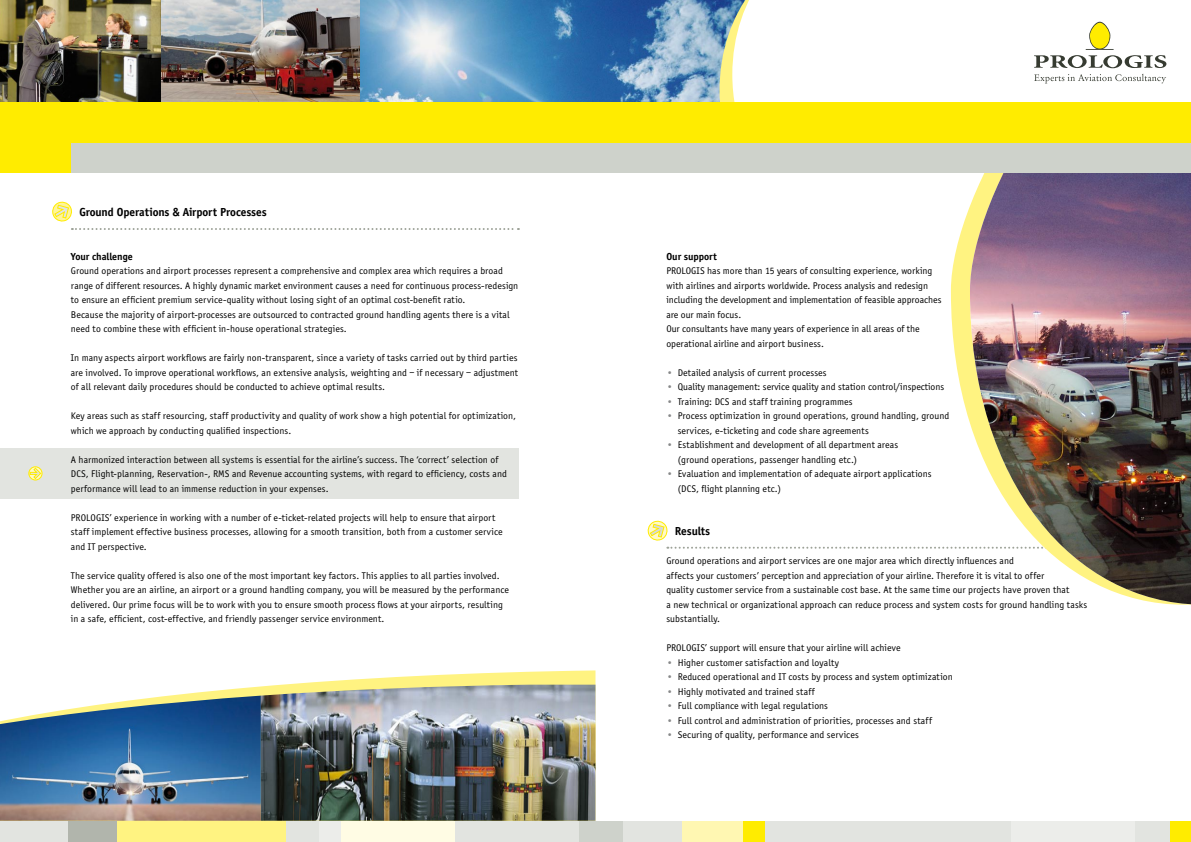
<style>
.page{position:relative;width:1191px;height:842px;background:#fff}
.page>*{position:absolute;margin:0;border:0;box-sizing:border-box;transform-origin:0 0}
.t1{font:700 12px "Officina Sans";letter-spacing:-.005em;color:#000}
.t2{font:700 10.5px "Officina Sans";color:#000}
.t3{font:10px/14.5px "Officina Sans";letter-spacing:.005em;color:#000}
.t4{font:10px/14.5px "Officina Sans";color:#878889;text-align:justify}
</style>
<div class="page">
<img style="left:160px;top:0;width:200px;height:102px">
<img style="left:0;top:0;width:160px;height:102px">
<div style="left:0;top:448px;width:519px;height:50px;background:#e2e4e0"></div>
<svg style="left:28px;top:466px;width:15px;height:15px"></svg>
<svg style="left:667px;top:547px;width:284px;height:2px"></svg>
<svg style="left:647px;top:520px;width:21px;height:21px"></svg>
<svg style="left:951px;top:206px;width:19px;height:343px"></svg>
<img style="left:970px;top:173px;width:221px;height:432px">
<img style="left:360px;top:0;width:359px;height:102px">
<svg style="left:719px;top:0;width:30px;height:102px"></svg>
<svg style="left:1034px;top:22px;width:132px;height:46px"></svg>
<div style="left:1090px;top:23px;width:19px;height:26px;background:#ffec00;border-radius:50%"></div>
<svg style="left:1034px;top:74px;width:132px;height:9px"></svg>
<svg style="left:72px;top:228px;width:447px;height:2px"></svg>
<svg style="left:52px;top:201px;width:20px;height:21px"></svg>
<div style="left:0;top:102px;width:1191px;height:71px;background:#ffec00"></div>
<div style="left:71px;top:143px;width:1120px;height:30px;background:#ced2cb"></div>
<svg style="left:167px;top:670px;width:428px;height:26px"></svg>
<img style="left:0;top:696px;width:261px;height:125px">
<img style="left:261px;top:685px;width:334px;height:136px">
<div style="left:0;top:821px;width:1191px;height:21px;background:#e2e4e0"></div>
<div style="left:68px;top:821px;width:60px;height:21px;background:#b1b5ac"></div>
<div style="left:682px;top:821px;width:82px;height:21px;background:#fff7b2"></div>
<div style="left:117px;top:821px;width:168px;height:21px;background:#fff381"></div>
<div style="left:327px;top:821px;width:127px;height:21px;background:#fffce4"></div>
<div style="left:743px;top:821px;width:22px;height:21px;background:#ffec00"></div>
<div style="left:319px;top:821px;width:21px;height:21px;background:#ecedea"></div>
<div style="left:1169px;top:821px;width:22px;height:21px;background:#ffec00"></div>
<div style="left:1011px;top:821px;width:123px;height:21px;background:#ecedea"></div>
<div style="left:579px;top:821px;width:44px;height:21px;background:#ced2cb"></div>
<p class="t1" style="left:79px;top:205px;width:189px">Ground Operations &amp; Airport Processes</p>
<p class="t2" style="left:71px;top:250px;width:63px">Your challenge</p>
<p class="t3" style="left:71px;top:264px;width:449px">Ground operations and airport processes represent a comprehensive and complex area which requires a broad range of different resources. A highly dynamic market environment causes a need for continuous process-redesign to ensure an efficient premium service-quality without losing sight of an optimal cost-benefit ratio.<br>Because the majority of airport-processes are outsourced to contracted ground handling agents there is a vital need to combine these with efficient in-house operational strategies.</p>
<p class="t3" style="left:71px;top:351px;width:449px;text-align:justify">In many aspects airport workflows are fairly non-transparent, since a variety of tasks carried out by third parties are involved. To improve operational workflows, an extensive analysis, weighting and – if necessary – adjustment of all relevant daily procedures should be conducted to achieve optimal results.</p>
<p class="t3" style="left:71px;top:409px;width:446px">Key areas such as staff resourcing, staff productivity and quality of work show a high potential for optimization, which we approach by conducting qualified inspections.</p>
<p class="t3" style="left:71px;top:452px;width:437px">A harmonized interaction between all systems is essential for the airline’s success. The ‘correct’ selection of<br>DCS, Flight-planning, Reservation-, RMS and Revenue accounting systems, with regard to efficiency, costs and performance will lead to an immense reduction in your expenses.</p>
<p class="t3" style="left:71px;top:510px;width:433px">PROLOGIS’ experience in working with a number of e-ticket-related projects will help to ensure that airport staff implement effective business processes, allowing for a smooth transition, both from a customer service and IT perspective.</p>
<p class="t3" style="left:71px;top:568px;width:439px">The service quality offered is also one of the most important key factors. This applies to all parties involved.<br>Whether you are an airline, an airport or a ground handling company, you will be measured by the performance delivered. Our prime focus will be to work with you to ensure smooth process flows at your airports, resulting in a safe, efficient, cost-effective, and friendly passenger service environment.</p>
<p class="t2" style="left:666px;top:250px;width:52px">Our support</p>
<p class="t3" style="left:666px;top:264px;width:277px">PROLOGIS has more than 15 years of consulting experience, working with airlines and airports worldwide. Process analysis and redesign including the development and implementation of feasible approaches are our main focus.<br>Our consultants have many years of experience in all areas of the operational airline and airport business.</p>
<p class="t3" style="left:677px;top:365px;width:273px">Detailed analysis of current processes<br>Quality management: service quality and station control/inspections Training: DCS and staff training programmes<br>Process optimization in ground operations, ground handling, ground services, e-ticketing and code share agreements<br>Establishment and development of all department areas<br>(ground operations, passenger handling etc.)<br>Evaluation and implementation of adequate airport applications (DCS, flight planning etc.)</p>
<p class="t1" style="left:675px;top:524px;width:37px">Results</p>
<p class="t3" style="left:666px;top:554px;width:422px">Ground operations and airport services are one major area which directly influences and<br>affects your customers’ perception and appreciation of your airline. Therefore it is vital to offer<br>quality customer service from a sustainable cost base. At the same time our projects have proven that<br>a new technical or organizational approach can reduce process and system costs for ground handling tasks substantially.</p>
<p class="t3" style="left:677px;top:641px;width:276px;text-indent:-11px">PROLOGIS’ support will ensure that your airline will achieve<br>Higher customer satisfaction and loyalty<br>Reduced operational and IT costs by process and system optimization Highly motivated and trained staff<br>Full compliance with legal regulations<br>Full control and administration of priorities, processes and staff Securing of quality, performance and services</p>
<p class="t4" style="left:666px;top:365px;width:8px">• • • •</p>
<p class="t4" style="left:666px;top:438px;width:8px">•</p>
<p class="t4" style="left:666px;top:467px;width:8px">•</p>
<p class="t4" style="left:666px;top:655px;width:8px">• • • • • •</p>
</div>
